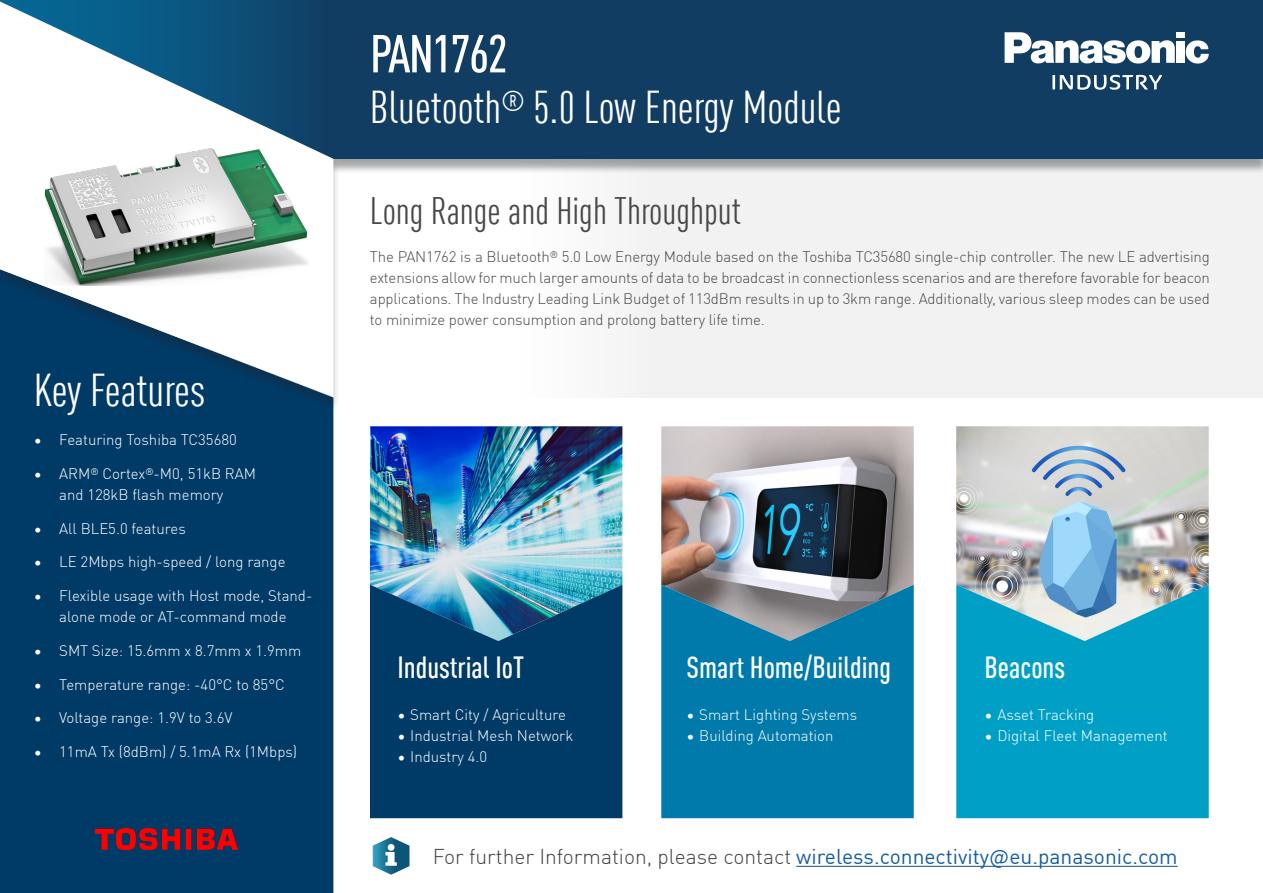
<style>
.page{position:relative;width:1263px;height:893px;background:#fff}
.page>*{position:absolute;margin:0;border:0;box-sizing:border-box;transform-origin:0 0}
.Überschrfit_Condense{font:500 condensed 52.5px "DIN Pro";letter-spacing:-.03em;color:#fff}
.Überschrift_Condense{font:condensed 45px "DIN Pro";color:#fff}
.Überschrift_Grau_Mit{font:condensed 37.5px "DIN Pro";color:#484848}
.Überschrift_Aufzählu{font:500 condensed 30px "DIN Pro";color:#fff}
.t1{font:21px "DIN Pro";color:#175d9e}
.t2{font:300 15px/21px "DIN Pro";color:#fff;text-align:center}
.Fliesstext{font:300 15px/21px "DIN Pro";letter-spacing:-.01em;color:#484848;text-align:justify}
.s1{font-weight:300;color:#404245}
</style>
<div class="page">
<svg style="left:373px;top:837px;width:36px;height:38px"></svg>
<div style="left:388px;top:844px;width:6px;height:7px;background:#fff;border-radius:50%"></div>
<div style="left:333px;top:159px;width:930px;height:239px;background:linear-gradient(to right,#fdfdfd,#eee)"></div>
<div style="left:0;top:411px;width:333px;height:482px;background:#003b68"></div>
<div style="left:0;top:2px;width:1263px;height:172px;background:#231f20;opacity:.4"></div>
<div style="left:0;top:0;width:1263px;height:159px;background:#123d63"></div>
<div style="left:0;top:4px;width:340px;height:407px;background:#231f20;opacity:.3"></div>
<svg style="left:0;top:1px;width:333px;height:396px"></svg>
<img style="left:370px;top:426px;width:252px;height:159px">
<svg style="left:370px;top:585px;width:252px;height:233px;background:#094671"></svg>
<img style="left:661px;top:426px;width:253px;height:159px">
<svg style="left:661px;top:585px;width:253px;height:233px;background:#127da8"></svg>
<img style="left:956px;top:426px;width:253px;height:159px">
<svg style="left:956px;top:585px;width:253px;height:233px;background:#16a5c7"></svg>
<hr style="left:796px;top:866px;width:382px;height:1px;background:#175d9e">
<svg style="left:1185px;top:40px;width:24px;height:24px"></svg>
<div style="left:1176px;top:32px;width:8px;height:6px;background:#fff"></div>
<div style="left:1176px;top:41px;width:8px;height:22px;background:#fff"></div>
<svg style="left:1004px;top:32px;width:171px;height:32px"></svg>
<svg style="left:1052px;top:75px;width:110px;height:15px"></svg>
<img style="left:96px;top:828px;width:142px;height:22px">
<img style="left:45px;top:147px;width:264px;height:138px">
<p class="Überschrift_Condense" style="left:34px;top:359px;width:173px">Key Features</p>
<p class="t2" style="left:34px;top:428px;width:205px">• Featuring Toshiba TC35680</p>
<p class="t2" style="left:34px;top:462px;width:224px">• ARM® Cortex®-M0, 51kB RAM and 128kB flash memory</p>
<p class="t2" style="left:34px;top:517px;width:154px">• All BLE5.0 features</p>
<p class="t2" style="left:34px;top:550px;width:253px">• LE 2Mbps high-speed / long range</p>
<p class="t2" style="left:34px;top:584px;width:280px">• Flexible usage with Host mode, Stand&shy;alone mode or AT-command mode</p>
<p class="t2" style="left:34px;top:639px;width:269px">• SMT Size: 15.6mm x 8.7mm x 1.9mm</p>
<p class="t2" style="left:34px;top:673px;width:253px">• Temperature range: -40°C to 85°C</p>
<p class="t2" style="left:34px;top:706px;width:200px">• Voltage range: 1.9V to 3.6V</p>
<p class="t2" style="left:34px;top:740px;width:265px">• 11mA Tx (8dBm) / 5.1mA Rx (1Mbps)</p>
<p class="Überschrfit_Condense" style="left:370px;top:16px;width:139px">PAN1762</p>
<p class="Überschrift_Condense" style="left:370px;top:76px;width:473px">Bluetooth® 5.0 Low Energy Module</p>
<p class="Überschrift_Grau_Mit" style="left:370px;top:185px;width:372px">Long Range and High Throughput</p>
<p class="Fliesstext" style="left:370px;top:245px;width:841px">The PAN1762 is a Bluetooth® 5.0 Low Energy Module based on the Toshiba TC35680 single-chip controller. The new LE advertising extensions allow for much larger amounts of data to be broadcast in connectionless scenarios and are therefore favorable for beacon applications. The Industry Leading Link Budget of 113dBm results in up to 3km range. Additionally, various sleep modes can be used to minimize power consumption and prolong battery life time.</p>
<p class="Überschrift_Aufzählu" style="left:397px;top:646px;width:128px">Industrial IoT</p>
<p class="t2" style="left:397px;top:703px;width:170px">• Smart City / Agriculture</p>
<p class="t2" style="left:397px;top:724px;width:177px">• Industrial Mesh Network</p>
<p class="t2" style="left:397px;top:745px;width:91px">• Industry 4.0</p>
<p class="Überschrift_Aufzählu" style="left:686px;top:646px;width:206px">Smart Home/Building</p>
<p class="t2" style="left:686px;top:703px;width:172px">• Smart Lighting Systems</p>
<p class="t2" style="left:686px;top:724px;width:149px">• Building Automation</p>
<p class="Überschrift_Aufzählu" style="left:984px;top:646px;width:82px">Beacons</p>
<p class="t2" style="left:984px;top:703px;width:111px">• Asset Tracking</p>
<p class="t2" style="left:984px;top:724px;width:185px">• Digital Fleet Management</p>
<p class="t1" style="left:433px;top:840px;width:746px"><span class="s1">For further Information, please contact</span> wireless.connectivity@eu.panasonic.com</p>
</div>
